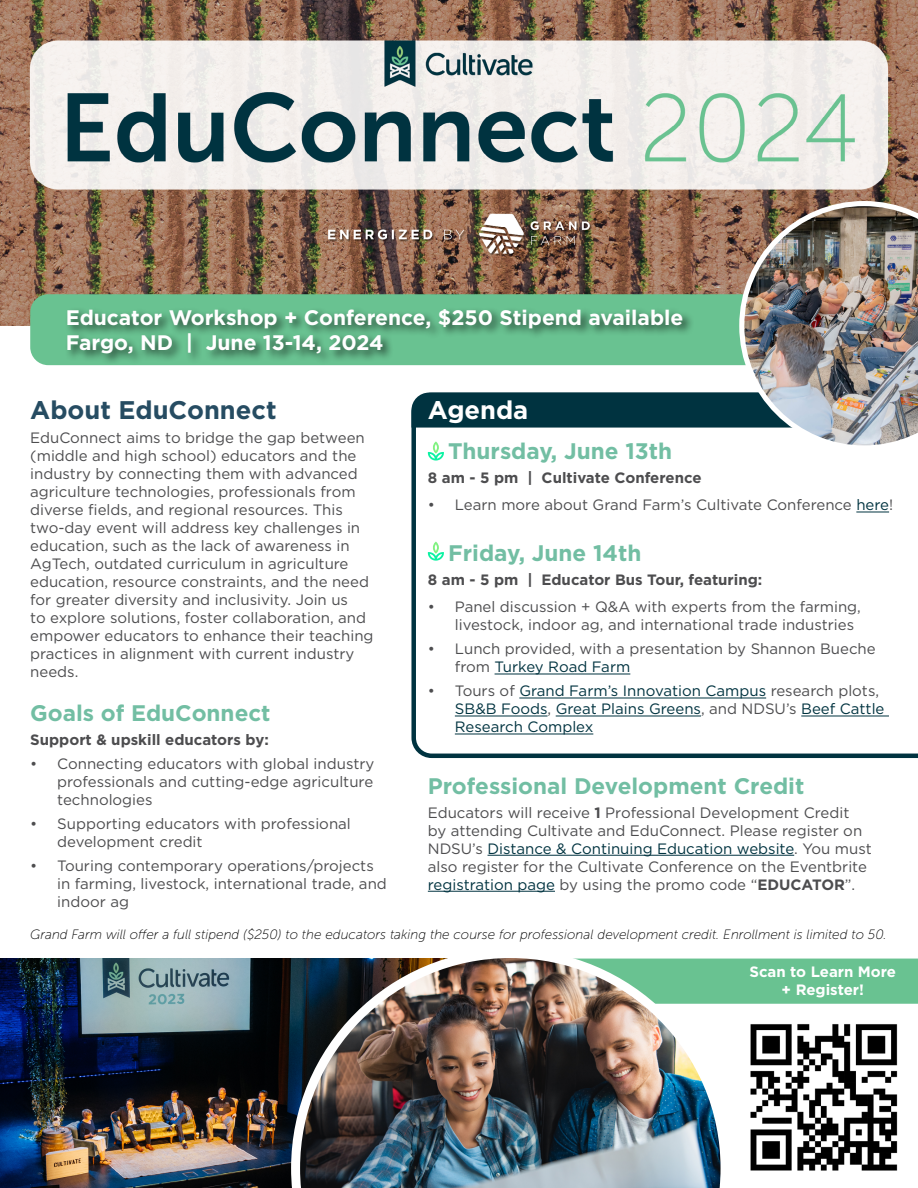
<style>
.page{position:relative;width:918px;height:1188px;background:#fff}
.page>*{position:absolute;margin:0;border:0;box-sizing:border-box;transform-origin:0 0}
.t1{font:700 25.5px "Gotham";color:#264c62}
.t2{font:700 25.5px "Gotham";color:#fff}
.t3{font:700 22.5px "Gotham";color:#72bea3}
.t4{font:700 21px/25.2px "Gotham";color:#fff}
.t5{font:15px/18px "Gotham";color:#4d4d4f}
.t6{font:15px/18px "Gotham";color:#003340}
.t7{font:700 15px "Gotham";color:#4d4d4f}
.t8{font:700 15px/18px "Gotham";color:#fff;text-align:center}
.t9{font:italic 13.5px "Museo Sans 100";color:#000}
.s1{color:#003340}
.s2{color:#4d4d4f}
.s3{font-weight:700}
</style>
<div class="page">
<div style="left:730px;top:959px;width:188px;height:45px;background:#69c291"></div>
<img style="left:0;top:0;width:918px;height:326px">
<svg style="left:411px;top:393px;width:507px;height:365px"></svg>
<img style="left:0;top:959px;width:291px;height:229px">
<img style="left:291px;top:958px;width:439px;height:230px">
<div style="left:30px;top:294px;width:842px;height:71px;background:#69c291;border-radius:18px"></div>
<img style="left:750px;top:1024px;width:148px;height:147px">
<div style="left:65px;top:307px;width:629px;height:58px;background:#000;opacity:.62"></div>
<img style="left:739px;top:201px;width:179px;height:250px">
<hr style="left:856px;top:512px;width:33px;height:1px;background:#003340">
<hr style="left:495px;top:674px;width:135px;height:1px;background:#003340">
<hr style="left:519px;top:698px;width:247px;height:1px;background:#003340">
<hr style="left:455px;top:716px;width:93px;height:1px;background:#003340">
<hr style="left:556px;top:716px;width:145px;height:1px;background:#003340">
<hr style="left:801px;top:716px;width:88px;height:1px;background:#003340">
<hr style="left:455px;top:734px;width:138px;height:1px;background:#003340">
<hr style="left:488px;top:855px;width:306px;height:1px;background:#003340">
<hr style="left:428px;top:891px;width:127px;height:1px;background:#003340">
<svg style="left:428px;top:441px;width:16px;height:20px"></svg>
<svg style="left:428px;top:542px;width:16px;height:19px"></svg>
<h3 class="t4" style="left:66px;top:304px;width:619px">Educator Workshop + Conference, $250 Stipend available<br>Fargo, ND | June 13-14, 2024</h3>
<h1 class="t1" style="left:30px;top:393px;width:248px">About EduConnect</h1>
<p class="t5" style="left:30px;top:428px;width:345px">EduConnect aims to bridge the gap between (middle and high school) educators and the industry by connecting them with advanced agriculture technologies, professionals from diverse fields, and regional resources. This two-day event will address key challenges in education, such as the lack of awareness in AgTech, outdated curriculum in agriculture education, resource constraints, and the need for greater diversity and inclusivity. Join us<br>to explore solutions, foster collaboration, and empower educators to enhance their teaching practices in alignment with current industry needs.</p>
<h1 class="t2" style="left:428px;top:393px;width:102px">Agenda</h1>
<h2 class="t3" style="left:448px;top:437px;width:226px">Thursday, June 13th</h2>
<p class="t7" style="left:428px;top:468px;width:275px">8 am - 5 pm | Cultivate Conference</p>
<p class="t5" style="left:428px;top:496px;width:467px">• Learn more about Grand Farm’s Cultivate Conference <span class="s1">here</span>!</p>
<h2 class="t3" style="left:448px;top:539px;width:195px">Friday, June 14th</h2>
<p class="t7" style="left:428px;top:570px;width:336px">8 am - 5 pm | Educator Bus Tour, featuring:</p>
<p class="t5" style="left:455px;top:598px;width:408px;text-indent:-27px">• Panel discussion + Q&amp;A with experts from the farming, livestock, indoor ag, and international trade industries</p>
<p class="t5" style="left:455px;top:640px;width:422px;text-indent:-27px">• Lunch provided, with a presentation by Shannon Bueche from <span class="s1">Turkey Road Farm</span></p>
<p class="t6" style="left:455px;top:682px;width:431px;text-indent:-27px"><span class="s2">• Tours of</span> Grand Farm’s Innovation Campus <span class="s2">research plots,<br></span>SB&amp;B Foods<span class="s2">,</span> Great Plains Greens<span class="s2">, and NDSU’s</span> Beef Cattle<br>Research Complex</p>
<h2 class="t3" style="left:30px;top:699px;width:242px">Goals of EduConnect</h2>
<p class="t7" style="left:30px;top:730px;width:240px">Support &amp; upskill educators by:</p>
<p class="t5" style="left:57px;top:755px;width:319px;text-align:justify;text-indent:-27px">• Connecting educators with global industry professionals and cutting-edge agriculture technologies</p>
<p class="t5" style="left:57px;top:815px;width:295px;text-indent:-27px">• Supporting educators with professional development credit</p>
<p class="t5" style="left:57px;top:857px;width:331px;text-indent:-27px">• Touring contemporary operations/projects in farming, livestock, international trade, and indoor ag</p>
<h2 class="t3" style="left:428px;top:771px;width:378px">Professional Development Credit</h2>
<p class="t5" style="left:428px;top:803px;width:445px">Educators will receive <span class="s3">1</span> Professional Development Credit<br>by attending Cultivate and EduConnect. Please register on NDSU’s <span class="s1">Distance &amp; Continuing Education website</span>. You must also register for the Cultivate Conference on the Eventbrite <span class="s1">registration page</span> by using the promo code “<span class="s3">EDUCATOR</span>”.</p>
<p class="t9" style="left:30px;top:927px;width:858px">Grand Farm will offer a full stipend ($250) to the educators taking the course for professional development credit. Enrollment is limited to 50.</p>
<p class="t8" style="left:749px;top:962px;width:148px">Scan to Learn More + Register!</p>
</div>
